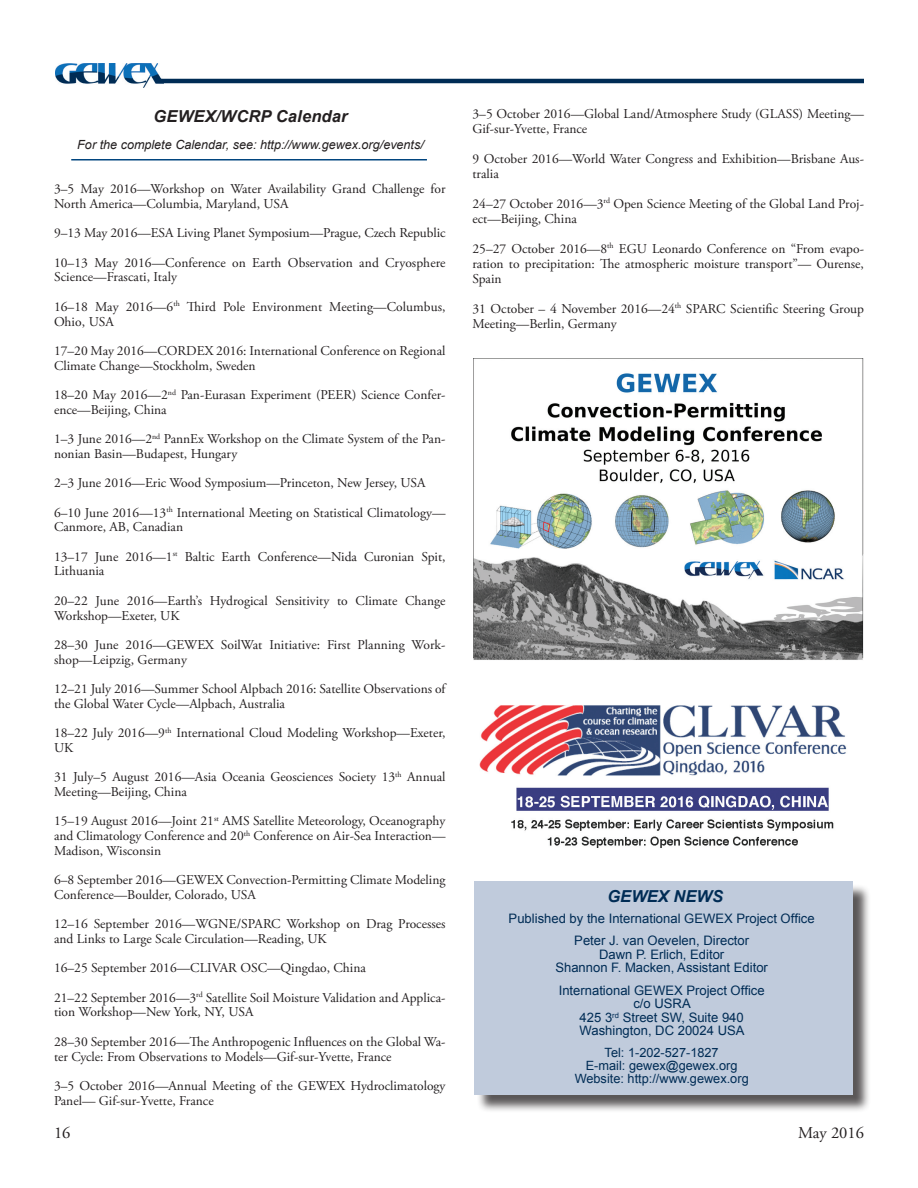
<style>
.page{position:relative;width:918px;height:1188px;background:#fff}
.page>*{position:absolute;margin:0;border:0;box-sizing:border-box;transform-origin:0 0}
.GEWEX_Subhead{font:italic 700 16.5px "Arial";letter-spacing:.01em;color:#231f20}
.t1{font:16.5px "Adobe Garamond Pro";color:#231f20}
.t2{font:italic 700 16.5px "Arial";color:#002c55}
.t3{font:13.5px/14.7px "Adobe Garamond Pro";color:#231f20}
.t4{font:13.05px "Arial";color:#002c55}
.t5{font:12.75px "Arial";color:#002c55}
.GEWEX_Subhead-2{font:italic 12.6px "Arial";color:#231f20}
</style>
<div class="page">
<img style="left:56px;top:64px;width:107px;height:23px">
<hr style="left:156px;top:79px;width:708px;height:4px;background:#002c55">
<hr style="left:71px;top:159px;width:356px;height:1px;background:#01457f">
<div style="left:476px;top:884px;width:395px;height:229px;background:#231f20;opacity:.75"></div>
<div style="left:474px;top:881px;width:378px;height:214px;background:#c0cbdc"></div>
<img style="left:473px;top:358px;width:391px;height:302px">
<img style="left:479px;top:705px;width:368px;height:143px">
<p class="GEWEX_Subhead" style="left:154px;top:105px;width:195px">GEWEX/WCRP Calendar</p>
<p class="GEWEX_Subhead-2" style="left:77px;top:136px;width:348px">For the complete Calendar, see: http://www.gewex.org/events/</p>
<p class="t3" style="left:54px;top:182px;width:393px">3–5 May 2016—Workshop on Water Availability Grand Challenge for<br>North America—Columbia, Maryland, USA</p>
<p class="t3" style="left:54px;top:226px;width:393px">9–13 May 2016—ESA Living Planet Symposium—Prague, Czech Republic</p>
<p class="t3" style="left:54px;top:256px;width:393px">10–13 May 2016—Conference on Earth Observation and Cryosphere<br>Science—Frascati, Italy</p>
<p class="t3" style="left:54px;top:300px;width:393px">16–18 May 2016—6<sup>th</sup> Third Pole Environment Meeting—Columbus,<br>Ohio, USA</p>
<p class="t3" style="left:54px;top:344px;width:393px">17–20 May 2016—CORDEX 2016: International Conference on Regional<br>Climate Change—Stockholm, Sweden</p>
<p class="t3" style="left:54px;top:388px;width:393px">18–20 May 2016—2<sup>nd</sup> Pan-Eurasan Experiment (PEER) Science Confer&shy;ence—Beijing, China</p>
<p class="t3" style="left:54px;top:432px;width:393px">1–3 June 2016—2<sup>nd</sup> PannEx Workshop on the Climate System of the Pan&shy;nonian Basin—Budapest, Hungary</p>
<p class="t3" style="left:54px;top:476px;width:373px">2–3 June 2016—Eric Wood Symposium—Princeton, New Jersey, USA</p>
<p class="t3" style="left:54px;top:506px;width:393px">6–10 June 2016—13<sup>th</sup> International Meeting on Statistical Climatology—<br>Canmore, AB, Canadian</p>
<p class="t3" style="left:54px;top:550px;width:393px">13–17 June 2016—1<sup>st</sup> Baltic Earth Conference—Nida Curonian Spit,<br>Lithuania</p>
<p class="t3" style="left:54px;top:594px;width:393px">20–22 June 2016—Earth’s Hydrogical Sensitivity to Climate Change<br>Workshop—Exeter, UK</p>
<p class="t3" style="left:54px;top:638px;width:393px">28–30 June 2016—GEWEX SoilWat Initiative: First Planning Work&shy;shop—Leipzig, Germany</p>
<p class="t3" style="left:54px;top:682px;width:393px">12–21 July 2016—Summer School Alpbach 2016: Satellite Observations of the Global Water Cycle—Alpbach, Australia</p>
<p class="t3" style="left:54px;top:726px;width:393px">18–22 July 2016—9<sup>th</sup> International Cloud Modeling Workshop—Exeter,<br>UK</p>
<p class="t3" style="left:54px;top:770px;width:393px">31 July–5 August 2016—Asia Oceania Geosciences Society 13<sup>th</sup> Annual<br>Meeting—Beijing, China</p>
<p class="t3" style="left:54px;top:814px;width:393px;text-align:justify">15–19 August 2016—Joint 21<sup>st</sup> AMS Satellite Meteorology, Oceanography and Climatology Conference and 20<sup>th</sup> Conference on Air-Sea Interaction— Madison, Wisconsin</p>
<p class="t3" style="left:54px;top:873px;width:393px">6–8 September 2016—GEWEX Convection-Permitting Climate Modeling<br>Conference—Boulder, Colorado, USA</p>
<p class="t3" style="left:54px;top:917px;width:393px">12–16 September 2016—WGNE/SPARC Workshop on Drag Processes and Links to Large Scale Circulation—Reading, UK</p>
<p class="t3" style="left:54px;top:961px;width:313px">16–25 September 2016—CLIVAR OSC—Qingdao, China</p>
<p class="t3" style="left:54px;top:991px;width:393px">21–22 September 2016—3<sup>rd</sup> Satellite Soil Moisture Validation and Applica&shy;tion Workshop—New York, NY, USA</p>
<p class="t3" style="left:54px;top:1035px;width:393px">28–30 September 2016—The Anthropogenic Influences on the Global Wa&shy;ter Cycle: From Observations to Models—Gif-sur-Yvette, France</p>
<p class="t3" style="left:54px;top:1079px;width:393px">3–5 October 2016—Annual Meeting of the GEWEX Hydroclimatology<br>Panel— Gif-sur-Yvette, France</p>
<p class="t3" style="left:472px;top:106px;width:393px">3–5 October 2016—Global Land/Atmosphere Study (GLASS) Meeting—<br>Gif-sur-Yvette, France</p>
<p class="t3" style="left:472px;top:151px;width:393px">9 October 2016—World Water Congress and Exhibition—Brisbane Aus&shy;tralia</p>
<p class="t3" style="left:472px;top:196px;width:393px">24–27 October 2016—3<sup>rd</sup> Open Science Meeting of the Global Land Proj&shy;ect—Beijing, China</p>
<p class="t3" style="left:472px;top:241px;width:393px;text-align:justify">25–27 October 2016—8<sup>th</sup> EGU Leonardo Conference on “From evapo&shy;ration to precipitation: The atmospheric moisture transport”— Ourense, Spain</p>
<p class="t3" style="left:472px;top:301px;width:393px">31 October – 4 November 2016—24<sup>th</sup> SPARC Scientific Steering Group<br>Meeting—Berlin, Germany</p>
<p class="t2" style="left:607px;top:886px;width:117px">GEWEX NEWS</p>
<p class="t4" style="left:509px;top:910px;width:308px">Published by the International GEWEX Project Office</p>
<p class="t4" style="left:574px;top:932px;width:176px">Peter J. van Oevelen, Director</p>
<p class="t4" style="left:599px;top:946px;width:127px">Dawn P. Erlich, Editor</p>
<p class="t4" style="left:555px;top:959px;width:214px">Shannon F. Macken, Assistant Editor</p>
<p class="t4" style="left:559px;top:982px;width:207px">International GEWEX Project Office</p>
<p class="t4" style="left:633px;top:995px;width:59px">c/o USRA</p>
<p class="t4" style="left:580px;top:1009px;width:166px">425 3<sup>rd</sup> Street SW, Suite 940</p>
<p class="t4" style="left:580px;top:1022px;width:166px">Washington, DC 20024 USA</p>
<p class="t5" style="left:605px;top:1044px;width:116px">Tel: 1-202-527-1827</p>
<p class="t5" style="left:586px;top:1057px;width:153px">E-mail: gewex@gewex.org</p>
<p class="t5" style="left:575px;top:1070px;width:176px">Website: http://www.gewex.org</p>
<p class="t1" style="left:54px;top:1123px;width:18px">16</p>
<p class="t1" style="left:798px;top:1123px;width:67px">May 2016</p>
</div>
